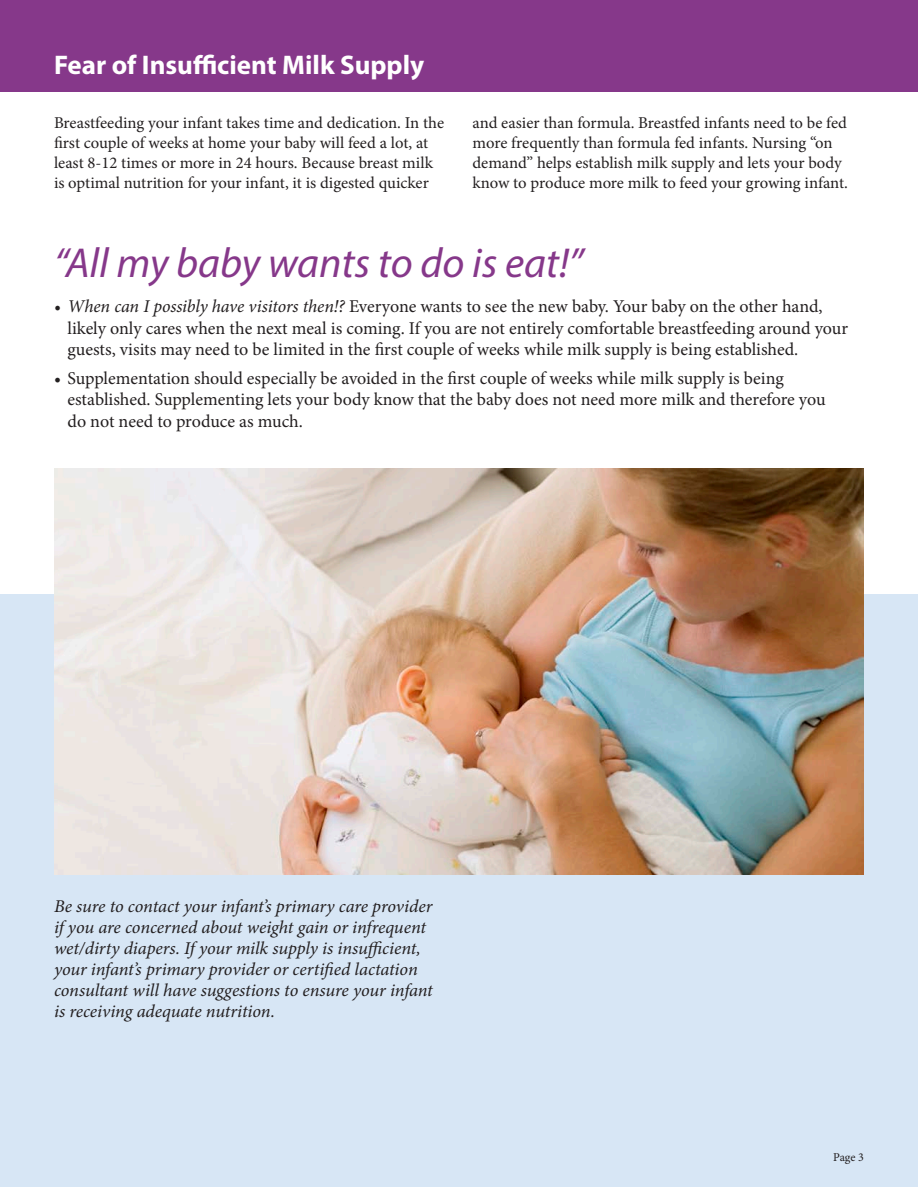
<style>
.page{position:relative;width:918px;height:1188px;background:#fff}
.page>*{position:absolute;margin:0;border:0;box-sizing:border-box;transform-origin:0 0}
.t1{font:italic 42px "Myriad Pro";color:#86388a}
.t2{font:700 27px "Myriad Pro";color:#fff}
.t3{font:18px/21.6px "Minion Pro";letter-spacing:-.005em;color:#231f20}
.t4{font:italic 18px/21px "Minion Pro";letter-spacing:-.01em;color:#231f20}
.t5{font:16.5px/19.8px "Minion Pro";letter-spacing:-.005em;color:#231f20}
.t6{font:12px "Minion Pro";color:#231f20}
.s1{font-style:italic}
</style>
<div class="page">
<div style="left:0;top:0;width:918px;height:92px;background:#86388a"></div>
<div style="left:0;top:594px;width:918px;height:593px;background:#d7e6f5"></div>
<img style="left:54px;top:468px;width:810px;height:406px">
<p class="t2" style="left:54px;top:48px;width:372px">Fear of Insufficient Milk Supply</p>
<p class="t5" style="left:54px;top:113px;width:392px">Breastfeeding your infant takes time and dedication. In the first couple of weeks at home your baby will feed a lot, at least 8-12 times or more in 24 hours. Because breast milk is optimal nutrition for your infant, it is digested quicker</p>
<p class="t5" style="left:473px;top:113px;width:377px">and easier than formula. Breastfed infants need to be fed more frequently than formula fed infants. Nursing “on demand” helps establish milk supply and lets your body know to produce more milk to feed your growing infant.</p>
<p class="t1" style="left:54px;top:237px;width:531px">“All my baby wants to do is eat!”</p>
<p class="t3" style="left:68px;top:296px;width:782px;text-indent:-14px"><span class="s1">• When can I possibly have visitors then!?</span> Everyone wants to see the new baby. Your baby on the other hand, likely only cares when the next meal is coming. If you are not entirely comfortable breastfeeding around your guests, visits may need to be limited in the first couple of weeks while milk supply is being established.</p>
<p class="t3" style="left:68px;top:367px;width:760px;text-indent:-14px">• Supplementation should especially be avoided in the first couple of weeks while milk supply is being established. Supplementing lets your body know that the baby does not need more milk and therefore you do not need to produce as much.</p>
<p class="t4" style="left:54px;top:896px;width:380px">Be sure to contact your infant’s primary care provider if you are concerned about weight gain or infrequent wet/dirty diapers. If your milk supply is insufficient, your infant’s primary provider or certified lactation consultant will have suggestions to ensure your infant is receiving adequate nutrition.</p>
<p class="t6" style="left:833px;top:1149px;width:32px">Page 3</p>
</div>
